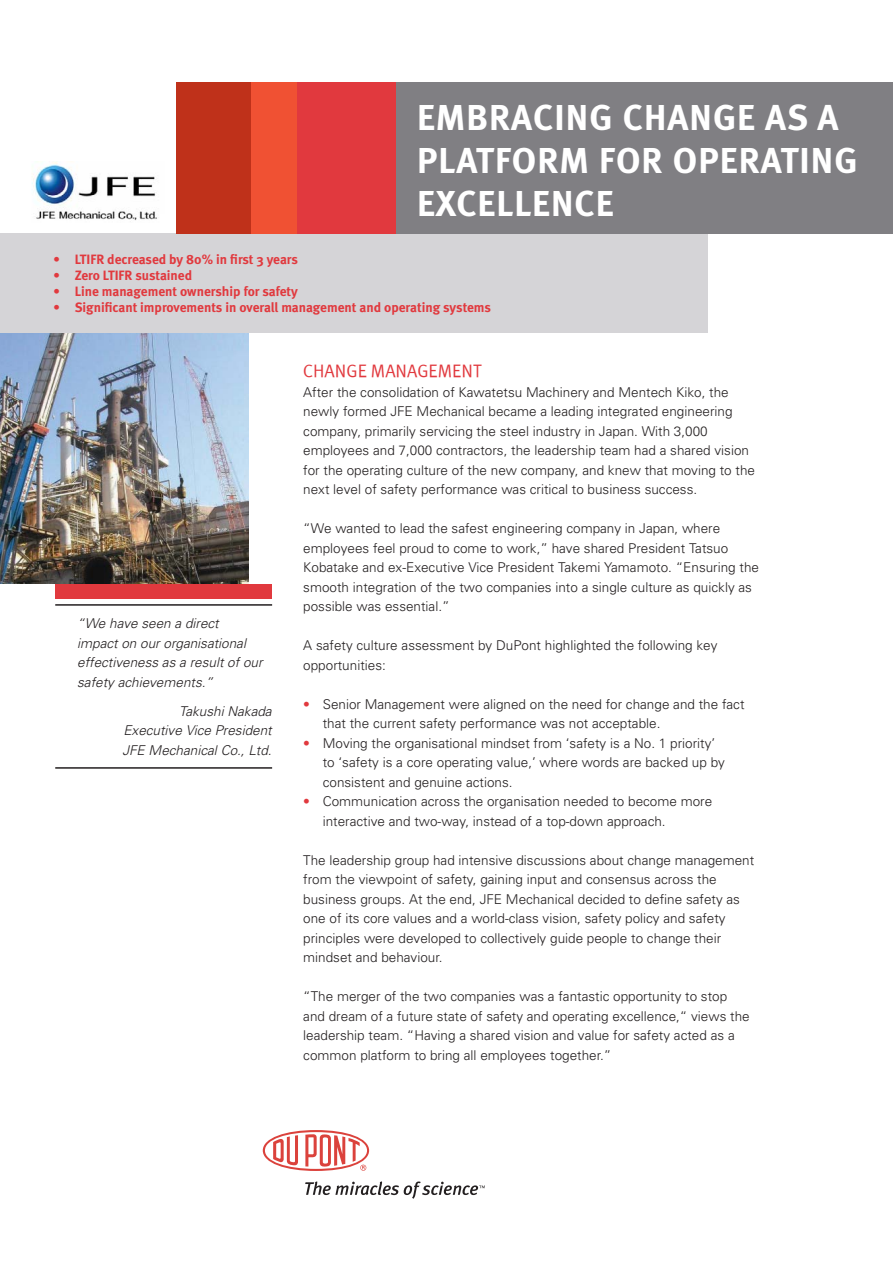
<style>
.page{position:relative;width:893px;height:1263px;background:#fff}
.page>*{position:absolute;margin:0;border:0;box-sizing:border-box;transform-origin:0 0}
.t1{font:700 37.5px "Meta";letter-spacing:-.01em;color:#fff}
.t2{font:700 36px/43.2px "Meta";letter-spacing:.03em;color:#fff}
.t3{font:700 18.75px "Meta";letter-spacing:.03em;color:#fff}
.t4{font:18px "Meta Plus Normal Roman";color:#e1393e}
.t5{font:300 13.5px/19.5px "Univers";color:#231f20}
.t6{font:700 13.5px "Meta";color:#e1393e}
.t7{font:italic 300 13.5px/19.5px "Univers";color:#231f20}
.s1{color:#e1393e}
</style>
<div class="page">
<img style="left:0;top:333px;width:248px;height:251px">
<div style="left:0;top:233px;width:707px;height:100px;background:#d5d4d7"></div>
<img style="left:32px;top:162px;width:125px;height:59px">
<div style="left:395px;top:82px;width:498px;height:151px;background:#807f83"></div>
<div style="left:296px;top:82px;width:99px;height:151px;background:#e1393e"></div>
<div style="left:176px;top:82px;width:76px;height:151px;background:#bf311a"></div>
<div style="left:252px;top:82px;width:45px;height:151px;background:#f05133"></div>
<svg style="left:263px;top:1130px;width:106px;height:41px"></svg>
<svg style="left:305px;top:1181px;width:180px;height:18px"></svg>
<div style="left:55px;top:584px;width:217px;height:14px;background:#e1393e"></div>
<hr style="left:55px;top:604px;width:217px;height:2px;background:#231f20">
<hr style="left:55px;top:767px;width:217px;height:2px;background:#231f20">
<h1 class="t1" style="left:419px;top:105px;width:387px">DuPont<sup>™</sup> Product<sup>®</sup> Name</h1>
<h3 class="t3" style="left:419px;top:151px;width:108px">DESCRIPTOR</h3>
<h2 class="t2" style="left:417px;top:99px;width:442px">EMBRACING CHANGE AS A<br>PLATFORM FOR OPERATING<br>EXCELLENCE</h2>
<p class="t6" style="left:53px;top:254px;width:246px">• LTIFR decreased by 80% in first 3 years</p>
<p class="t6" style="left:53px;top:271px;width:140px">• Zero LTIFR sustained</p>
<p class="t6" style="left:53px;top:287px;width:246px">• Line management ownership for safety</p>
<p class="t6" style="left:53px;top:303px;width:439px">• Significant improvements in overall management and operating systems</p>
<p class="t7" style="left:77px;top:615px;width:187px">“We have seen a direct impact on our organisational effectiveness as a result of our safety achievements.”</p>
<p class="t7" style="left:122px;top:702px;width:151px;text-align:justify;text-indent:57px">Takushi Nakada Executive Vice President JFE Mechanical Co., Ltd.</p>
<h3 class="t4" style="left:303px;top:360px;width:180px">CHANGE MANAGEMENT</h3>
<p class="t5" style="left:303px;top:383px;width:453px">After the consolidation of Kawatetsu Machinery and Mentech Kiko, the newly formed JFE Mechanical became a leading integrated engineering company, primarily servicing the steel industry in Japan. With 3,000 employees and 7,000 contractors, the leadership team had a shared vision for the operating culture of the new company, and knew that moving to the next level of safety performance was critical to business success.</p>
<p class="t5" style="left:303px;top:520px;width:457px">“We wanted to lead the safest engineering company in Japan, where employees feel proud to come to work,” have shared President Tatsuo Kobatake and ex-Executive Vice President Takemi Yamamoto. “Ensuring the smooth integration of the two companies into a single culture as quickly as possible was essential.”</p>
<p class="t5" style="left:303px;top:637px;width:416px">A safety culture assessment by DuPont highlighted the following key opportunities:</p>
<p class="t5" style="left:323px;top:695px;width:423px;text-indent:-19px"><span class="s1">•</span> Senior Management were aligned on the need for change and the fact that the current safety performance was not acceptable.</p>
<p class="t5" style="left:323px;top:734px;width:404px;text-indent:-19px"><span class="s1">•</span> Moving the organisational mindset from ‘safety is a No. 1 priority’ to ‘safety is a core operating value,’ where words are backed up by consistent and genuine actions.</p>
<p class="t5" style="left:323px;top:793px;width:391px;text-indent:-19px"><span class="s1">•</span> Communication across the organisation needed to become more interactive and two-way, instead of a top-down approach.</p>
<p class="t5" style="left:303px;top:851px;width:452px">The leadership group had intensive discussions about change management from the viewpoint of safety, gaining input and consensus across the business groups. At the end, JFE Mechanical decided to define safety as one of its core values and a world-class vision, safety policy and safety principles were developed to collectively guide people to change their mindset and behaviour.</p>
<p class="t5" style="left:303px;top:988px;width:448px">“The merger of the two companies was a fantastic opportunity to stop and dream of a future state of safety and operating excellence,“ views the leadership team. “Having a shared vision and value for safety acted as a common platform to bring all employees together.”</p>
</div>
